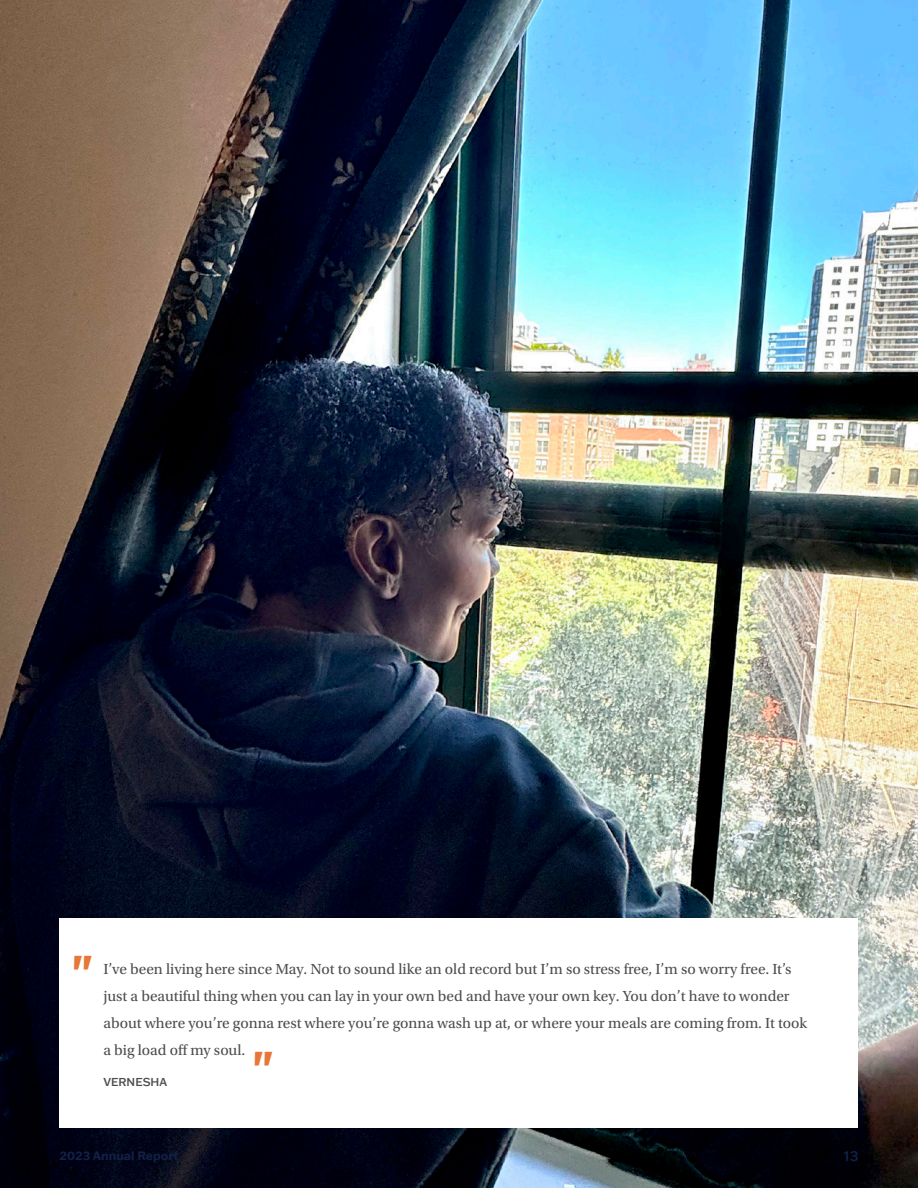
<style>
.page{position:relative;width:918px;height:1188px;background:#fff}
.page>*{position:absolute;margin:0;border:0;box-sizing:border-box;transform-origin:0 0}
.Headline__Blue_new{font:700 45px "Franklin Gothic ATF";color:#e87737}
.QUOTE{font:15.3px/27px "Utopia Std";color:#4d4d4f}
.t1{font:500 14.25px "Franklin Gothic ATF";color:#132047}
.t2{font:700 12px "Franklin Gothic ATF";color:#132047}
.Quote_BYLINE{font:500 11.25px "Franklin Gothic ATF";color:#4d4d4f}
</style>
<div class="page">
<img style="left:0;top:0;width:918px;height:1188px">
<div style="left:60px;top:918px;width:798px;height:210px;background:#fff"></div>
<p class="Headline__Blue_new" style="left:72px;top:941px;width:23px">"</p>
<p class="QUOTE" style="left:104px;top:956px;width:705px">I’ve been living here since May. Not to sound like an old record but I’m so stress free, I’m so worry free. It’s just a beautiful thing when you can lay in your own bed and have your own key. You don’t have to wonder about where you’re gonna rest where you’re gonna wash up at, or where your meals are coming from. It took a big load off my soul.</p>
<p class="Quote_BYLINE" style="left:104px;top:1074px;width:65px">VERNESHA</p>
<p class="Headline__Blue_new" style="left:252px;top:1037px;width:23px">"</p>
<p class="t2" style="left:60px;top:1147px;width:120px">2023 Annual Report</p>
<p class="t1" style="left:844px;top:1147px;width:16px">13</p>
</div>
